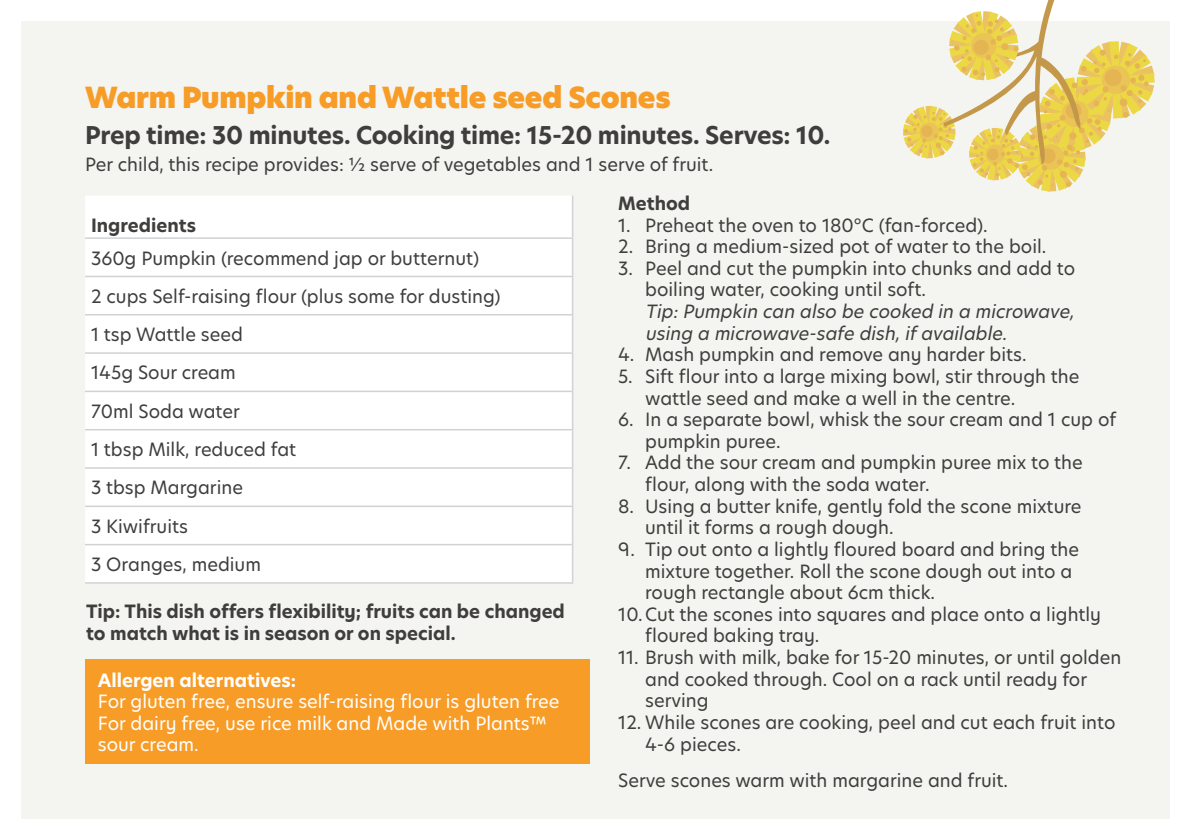
<style>
.page{position:relative;width:1191px;height:840px;background:#fff}
.page>*{position:absolute;margin:0;border:0;box-sizing:border-box;transform-origin:0 0}
.t1{font:28.4px "Hero Junior Super";letter-spacing:-.01em;color:#f89c28}
.t2{font:700 24px "Hero Junior";letter-spacing:-.01em;color:#403e3d}
.t3{font:18px/38.2px "Hero Junior";color:#403e3d}
.t4{font:18px/21.6px "Hero Junior";color:#fff}
.t5{font:700 18px/21.6px "Hero Junior";color:#403e3d}
.t6{font:italic 18px/21.6px "Hero Junior";color:#403e3d}
.t7{font:700 18px "Hero Junior";color:#fff}
.s1{font-family:"Hero New"}
</style>
<div class="page">
<div style="left:21px;top:21px;width:1148px;height:797px;background:#f4f5f0"></div>
<div style="left:85px;top:196px;width:487px;height:386px;background:#fff"></div>
<div style="left:85px;top:468px;width:487px;height:75px;background:#fff"></div>
<hr style="left:572px;top:195px;width:1px;height:42px;background:#d1d2d4">
<hr style="left:85px;top:237px;width:488px;height:2px;background:#d1d2d4">
<hr style="left:572px;top:239px;width:1px;height:36px;background:#d1d2d4">
<hr style="left:85px;top:275px;width:488px;height:2px;background:#d1d2d4">
<hr style="left:572px;top:277px;width:1px;height:37px;background:#d1d2d4">
<hr style="left:85px;top:314px;width:488px;height:1px;background:#d1d2d4">
<hr style="left:572px;top:315px;width:1px;height:37px;background:#d1d2d4">
<hr style="left:85px;top:352px;width:488px;height:1px;background:#d1d2d4">
<hr style="left:572px;top:353px;width:1px;height:37px;background:#d1d2d4">
<hr style="left:85px;top:390px;width:488px;height:2px;background:#d1d2d4">
<hr style="left:572px;top:392px;width:1px;height:36px;background:#d1d2d4">
<hr style="left:85px;top:428px;width:488px;height:2px;background:#d1d2d4">
<hr style="left:572px;top:430px;width:1px;height:37px;background:#d1d2d4">
<hr style="left:85px;top:467px;width:488px;height:1px;background:#d1d2d4">
<hr style="left:572px;top:468px;width:1px;height:37px;background:#d1d2d4">
<hr style="left:85px;top:505px;width:488px;height:2px;background:#d1d2d4">
<hr style="left:572px;top:507px;width:1px;height:36px;background:#d1d2d4">
<hr style="left:85px;top:543px;width:488px;height:2px;background:#d1d2d4">
<hr style="left:572px;top:545px;width:1px;height:37px;background:#d1d2d4">
<hr style="left:85px;top:582px;width:488px;height:1px;background:#d1d2d4">
<div style="left:85px;top:659px;width:504px;height:104px;background:#f89c28"></div>
<svg style="left:903px;top:0;width:251px;height:191px"></svg>
<h1 class="t1" style="left:85px;top:78px;width:587px">Warm Pumpkin and Wattle seed Scones</h1>
<h2 class="t2" style="left:85px;top:119px;width:747px">Prep time: 30 minutes. Cooking time: 15-20 minutes. Serves: 10.</h2>
<p class="t3" style="left:85px;top:145px;width:629px">Per child, this recipe provides: ½ serve of vegetables and 1 serve of fruit.</p>
<p class="t5" style="left:91px;top:214px;width:106px">Ingredients</p>
<p class="t3" style="left:91px;top:238px;width:411px">360g Pumpkin (recommend jap or butternut)<br>2 cups Self-raising flour (plus some for dusting)<br>1 tsp Wattle seed<br>145g Sour cream<br>70ml Soda water<br>1 tbsp Milk, reduced fat<br>3 tbsp Margarine<br>3 Kiwifruits<br>3 <span class="s1">O</span>ranges, medium</p>
<p class="t5" style="left:86px;top:600px;width:480px">Tip: This dish offers flexibility; fruits can be changed to match what is in season or on special.</p>
<p class="t7" style="left:98px;top:667px;width:200px">Allergen alternatives:</p>
<p class="t4" style="left:98px;top:690px;width:463px">For gluten free, ensure self-raising flour is gluten free<br>For dairy free, use rice milk and Made with Plants™ sour cream.</p>
<p class="t5" style="left:618px;top:192px;width:73px">Method</p>
<p class="t3" style="left:618px;top:205px;width:371px">1. Preheat the oven to 180°C (fan-forced).</p>
<p class="t3" style="left:618px;top:227px;width:430px">2. Bring a medium-sized pot of water to the boil.</p>
<p class="t3" style="left:645px;top:257px;width:431px;line-height:21.6px;text-indent:-27px">3. Peel and cut the pumpkin into chunks and add to boiling water, cooking until soft.</p>
<p class="t6" style="left:645px;top:300px;width:434px">Tip:Pumpkin can also be cooked in a microwave, using a microwave-safe dish,ifavailable.</p>
<p class="t3" style="left:618px;top:335px;width:410px">4. Mash pumpkin and remove any harder bits.</p>
<p class="t3" style="left:645px;top:365px;width:436px;line-height:21.6px;text-indent:-27px">5. Sift flour into a large mixing bowl, stir through the wattle seed and make a well in the centre.</p>
<p class="t3" style="left:645px;top:408px;width:472px;line-height:21.6px;text-indent:-27px">6. In a separate bowl, whisk the sour cream and 1 cup of pumpkin puree.</p>
<p class="t3" style="left:645px;top:451px;width:439px;line-height:21.6px;text-indent:-27px">7. Add the sour cream and pumpkin puree mix to the flour, along with the soda water.</p>
<p class="t3" style="left:645px;top:494px;width:438px;line-height:21.6px;text-indent:-27px">8. Using a butter knife, gently fold the scone mixture until it forms a rough dough.</p>
<p class="t3" style="left:618px;top:529px;width:462px">9. Tip out onto a lightly floured board and bring the</p>
<p class="t3" style="left:645px;top:551px;width:428px">mixture together. Roll the scone dough out into a</p>
<p class="t3" style="left:645px;top:573px;width:291px">rough rectangle about 6cm thick.</p>
<p class="t3" style="left:618px;top:594px;width:484px">10.Cut the scones into squares and place onto a lightly</p>
<p class="t3" style="left:645px;top:616px;width:175px">floured baking tray.</p>
<p class="t3" style="left:645px;top:646px;width:478px;line-height:21.6px;text-indent:-27px">11. Brush with milk, bake for 15-20 minutes, or until golden and cooked through. Cool on a rack until ready for serving</p>
<p class="t3" style="left:645px;top:710px;width:472px;line-height:21.6px;text-indent:-27px">12. While scones are cooking, peel and cut each fruit into<br>4-6 pieces.</p>
<p class="t3" style="left:618px;top:760px;width:391px">Serve scones warm with margarine and fruit.</p>
</div>
